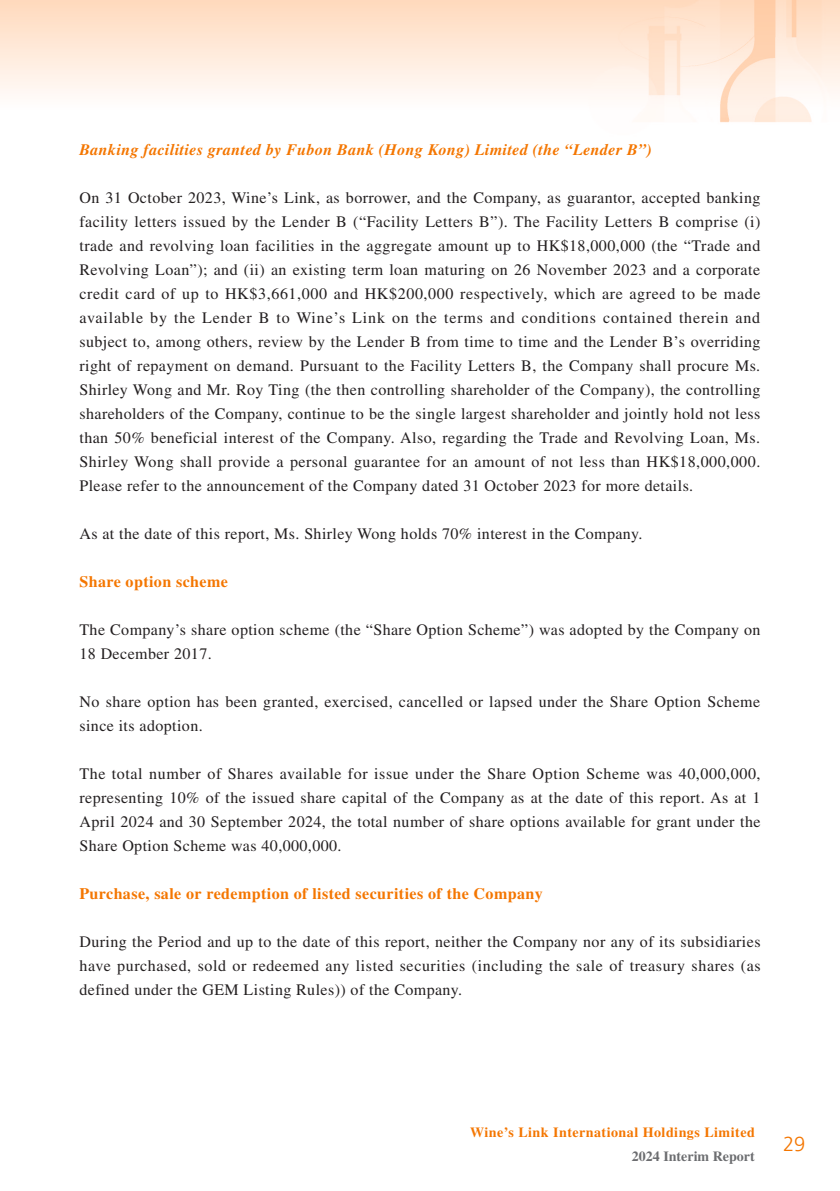
<style>
.page{position:relative;width:840px;height:1191px;background:#fff}
.page>*{position:absolute;margin:0;border:0;box-sizing:border-box;transform-origin:0 0}
.t1{font:300 20px "Frutiger LT Pro";color:#f47600}
.t2{font:16px/24px "Times LT Std";letter-spacing:.025em;color:#231f20;text-align:justify}
.t3{font:700 16px "Times LT Std";letter-spacing:.025em;color:#f47600}
.t4{font:italic 700 16px "Times LT Std";letter-spacing:.025em;color:#f47600}
.t5{font:700 14px "Times LT Std";letter-spacing:.035em;color:#f47600}
.t6{font:700 14px "Times LT Std";color:#6c6d70}
</style>
<div class="page">
<img style="left:1px;top:0;width:838px;height:123px">
<p class="t4" style="left:79px;top:140px;width:573px">Banking facilities granted by Fubon Bank (Hong Kong) Limited (the “Lender B”)</p>
<p class="t2" style="left:79px;top:186px;width:682px">On 31 October 2023, Wine’s Link, as borrower, and the Company, as guarantor, accepted banking facility letters issued by the Lender B (“Facility Letters B”). The Facility Letters B comprise (i) trade and revolving loan facilities in the aggregate amount up to HK$18,000,000 (the “Trade and Revolving Loan”); and (ii) an existing term loan maturing on 26 November 2023 and a corporate credit card of up to HK$3,661,000 and HK$200,000 respectively, which are agreed to be made available by the Lender B to Wine’s Link on the terms and conditions contained therein and subject to, among others, review by the Lender B from time to time and the Lender B’s overriding right of repayment on demand. Pursuant to the Facility Letters B, the Company shall procure Ms.<br>Shirley Wong and Mr. Roy Ting (the then controlling shareholder of the Company), the controlling shareholders of the Company, continue to be the single largest shareholder and jointly hold not less than 50% beneficial interest of the Company. Also, regarding the Trade and Revolving Loan, Ms.<br>Shirley Wong shall provide a personal guarantee for an amount of not less than HK$18,000,000.<br>Please refer to the announcement of the Company dated 31 October 2023 for more details.</p>
<p class="t2" style="left:79px;top:522px;width:564px">As at the date of this report, Ms. Shirley Wong holds 70% interest in the Company.</p>
<p class="t3" style="left:79px;top:572px;width:150px">Share option scheme</p>
<p class="t2" style="left:79px;top:618px;width:682px">The Company’s share option scheme (the “Share Option Scheme”) was adopted by the Company on<br>18 December 2017.</p>
<p class="t2" style="left:79px;top:690px;width:682px">No share option has been granted, exercised, cancelled or lapsed under the Share Option Scheme since its adoption.</p>
<p class="t2" style="left:79px;top:762px;width:682px">The total number of Shares available for issue under the Share Option Scheme was 40,000,000, representing 10% of the issued share capital of the Company as at the date of this report. As at 1<br>April 2024 and 30 September 2024, the total number of share options available for grant under the Share Option Scheme was 40,000,000.</p>
<p class="t3" style="left:79px;top:884px;width:464px">Purchase, sale or redemption of listed securities of the Company</p>
<p class="t2" style="left:79px;top:930px;width:682px">During the Period and up to the date of this report, neither the Company nor any of its subsidiaries have purchased, sold or redeemed any listed securities (including the sale of treasury shares (as defined under the GEM Listing Rules)) of the Company.</p>
<p class="t5" style="left:470px;top:1123px;width:286px">Wine’s Link International Holdings Limited</p>
<p class="t6" style="left:631px;top:1147px;width:124px">2024 Interim Report</p>
<p class="t1" style="left:782px;top:1132px;width:24px">29</p>
</div>
